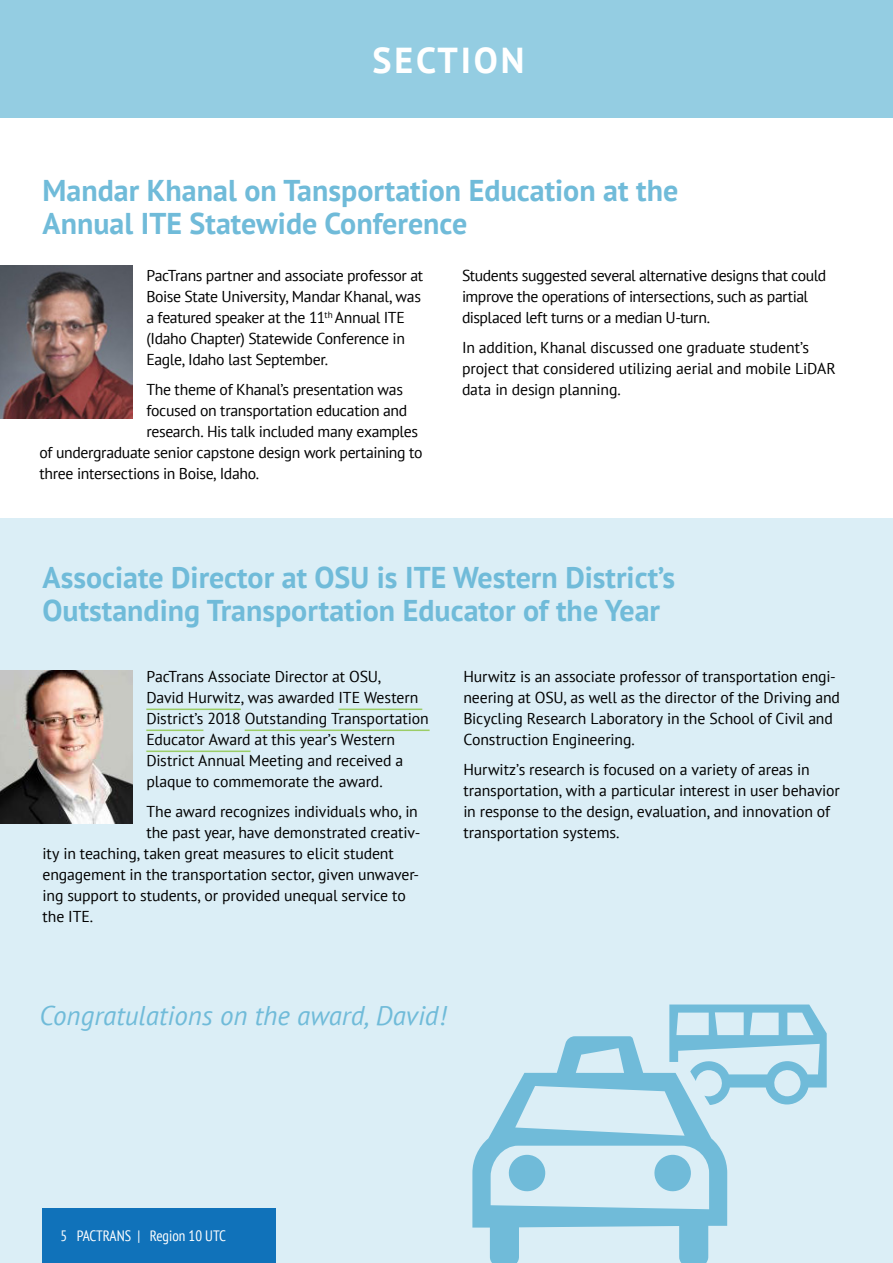
<style>
.page{position:relative;width:893px;height:1263px;background:#fff}
.page>*{position:absolute;margin:0;border:0;box-sizing:border-box;transform-origin:0 0}
.t1{font:700 36px "PT Sans";letter-spacing:.08em;color:#fff}
.t2{font:700 30px/33px "PT Sans";color:#70bbd9}
.t3{font:italic 27px "PT Sans";color:#70bbd9}
.t4{font:15.75px/21px "PT Sans";letter-spacing:-.01em;color:#000}
.t5{font:15.75px/21px "PT Sans";letter-spacing:-.03em;color:#000}
.t6{font:condensed 15px "PT Sans";color:#fff}
</style>
<div class="page">
<div style="left:0;top:518px;width:893px;height:745px;background:#dbeef6"></div>
<div style="left:43px;top:1209px;width:233px;height:54px;background:#1072ba"></div>
<div style="left:0;top:0;width:893px;height:118px;background:#94cde2"></div>
<hr style="left:146px;top:708px;width:95px;height:2px;background:#9bcd67">
<hr style="left:338px;top:708px;width:84px;height:2px;background:#9bcd67">
<hr style="left:146px;top:729px;width:57px;height:2px;background:#9bcd67">
<hr style="left:245px;top:729px;width:185px;height:2px;background:#9bcd67">
<hr style="left:146px;top:750px;width:105px;height:2px;background:#9bcd67">
<img style="left:0;top:265px;width:133px;height:154px">
<img style="left:0;top:670px;width:133px;height:154px">
<svg style="left:669px;top:1004px;width:158px;height:101px"></svg>
<svg style="left:472px;top:1036px;width:255px;height:227px"></svg>
<svg style="left:507px;top:1155px;width:38px;height:38px"></svg>
<svg style="left:653px;top:1155px;width:38px;height:38px"></svg>
<h1 class="t1" style="left:372px;top:36px;width:154px">SECTION</h1>
<h2 class="t2" style="left:43px;top:173px;width:637px">Mandar Khanal on Tansportation Education at the<br>Annual ITE Statewide Conference</h2>
<p class="t4" style="left:146px;top:264px;width:278px">PacTrans partner and associate professor at Boise State University, Mandar Khanal, was a featured speaker at the 11<sup>th</sup> Annual ITE (Idaho Chapter) Statewide Conference in Eagle, Idaho last September.</p>
<p class="t4" style="left:146px;top:379px;width:258px">The theme of Khanal’s presentation was</p>
<p class="t4" style="left:146px;top:400px;width:263px">focused on transportation education and</p>
<p class="t4" style="left:146px;top:420px;width:273px">research. His talk included many examples</p>
<p class="t4" style="left:40px;top:441px;width:384px">of undergraduate senior capstone design work pertaining to</p>
<p class="t4" style="left:40px;top:462px;width:221px">three intersections in Boise, Idaho.</p>
<p class="t5" style="left:462px;top:264px;width:366px">Students suggested several alternative designs that could improve the operations of intersections, such as partial displaced left turns or a median U-turn.</p>
<p class="t4" style="left:462px;top:336px;width:375px">In addition, Khanal discussed one graduate student’s project that considered utilizing aerial and mobile LiDAR data in design planning.</p>
<h2 class="t2" style="left:43px;top:561px;width:634px">Associate Director at OSU is ITE Western District’s<br>Outstanding Transportation Educator of the Year</h2>
<p class="t4" style="left:146px;top:666px;width:284px">PacTrans Associate Director at OSU,<br>David Hurwitz, was awarded ITE Western District’s 2018 Outstanding Transportation Educator Award at this year’s Western District Annual Meeting and received a plaque to commemorate the award.</p>
<p class="t4" style="left:146px;top:801px;width:273px">The award recognizes individuals who, in</p>
<p class="t4" style="left:146px;top:822px;width:276px">the past year, have demonstrated creativ-</p>
<p class="t4" style="left:43px;top:843px;width:353px">ity in teaching, taken great measures to elicit student</p>
<p class="t4" style="left:43px;top:864px;width:378px">engagement in the transportation sector, given unwaver-</p>
<p class="t4" style="left:43px;top:885px;width:365px">ing support to students, or provided unequal service to</p>
<p class="t4" style="left:43px;top:906px;width:52px">the ITE.</p>
<p class="t4" style="left:463px;top:666px;width:378px">Hurwitz is an associate professor of transportation engi&shy;neering at OSU, as well as the director of the Driving and Bicycling Research Laboratory in the School of Civil and Construction Engineering.</p>
<p class="t4" style="left:463px;top:759px;width:378px">Hurwitz’s research is focused on a variety of areas in transportation, with a particular interest in user behavior in response to the design, evaluation, and innovation of transportation systems.</p>
<h3 class="t3" style="left:40px;top:998px;width:408px">Congratulations on the award, David!</h3>
<p class="t6" style="left:61px;top:1226px;width:167px">5 PACTRANS | Region 10 UTC</p>
</div>
